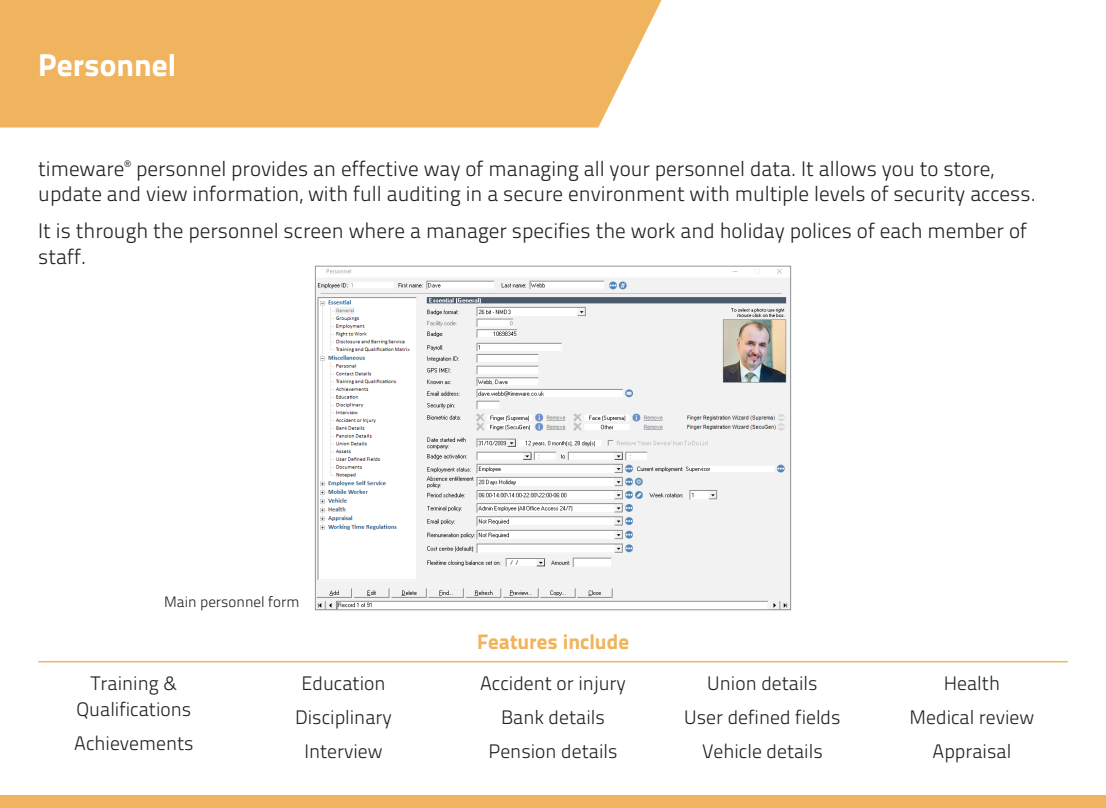
<style>
.page{position:relative;width:1106px;height:808px;background:#fff}
.page>*{position:absolute;margin:0;border:0;box-sizing:border-box;transform-origin:0 0}
.t1{font:31.5px "Titillium Text 22 L 999 wt";color:#fff}
.t2{font:21px/25.2px "Titillium Text 22 L 250 wt";color:#231f20}
.t3{font:21px "Titillium Text 22 L 999 wt";color:#f0b45e}
.t4{font:19.5px/25.5px "Titillium Text 22 L 250 wt";color:#231f20;text-align:center}
.t5{font:15px "Titillium Text 22 L 250 wt";color:#231f20}
</style>
<div class="page">
<div style="left:0;top:0;width:661px;height:128px;background:#f0b45e"></div>
<div style="left:0;top:795px;width:1106px;height:13px;background:#f0b45e"></div>
<hr style="left:38px;top:661px;width:1029px;height:1px;background:#f0b45e">
<img style="left:317px;top:269px;width:472px;height:339px">
<p class="t1" style="left:38px;top:40px;width:140px">Personnel</p>
<p class="t2" style="left:38px;top:155px;width:999px">timeware<sup>®</sup> personnel provides an effective way of managing all your personnel data. It allows you to store, update and view information, with full auditing in a secure environment with multiple levels of security access.</p>
<p class="t2" style="left:38px;top:217px;width:990px">It is through the personnel screen where a manager specifies the work and holiday polices of each member of staff.</p>
<p class="t5" style="left:164px;top:591px;width:137px">Main personnel form</p>
<p class="t4" style="left:77px;top:670px;width:116px">Training &amp;<br>Qualifications</p>
<p class="t4" style="left:74px;top:729px;width:121px">Achievements</p>
<p class="t4" style="left:301px;top:670px;width:86px">Education</p>
<p class="t4" style="left:295px;top:704px;width:98px">Disciplinary</p>
<p class="t4" style="left:304px;top:738px;width:80px">Interview</p>
<p class="t3" style="left:477px;top:625px;width:153px">Features include</p>
<p class="t4" style="left:480px;top:670px;width:147px">Accident or injury</p>
<p class="t4" style="left:501px;top:704px;width:105px">Bank details</p>
<p class="t4" style="left:488px;top:738px;width:131px">Pension details</p>
<p class="t4" style="left:707px;top:670px;width:112px">Union details</p>
<p class="t4" style="left:684px;top:704px;width:158px">User defined fields</p>
<p class="t4" style="left:702px;top:738px;width:122px">Vehicle details</p>
<p class="t4" style="left:943px;top:670px;width:58px">Health</p>
<p class="t4" style="left:909px;top:704px;width:126px">Medical review</p>
<p class="t4" style="left:932px;top:738px;width:80px">Appraisal</p>
</div>
